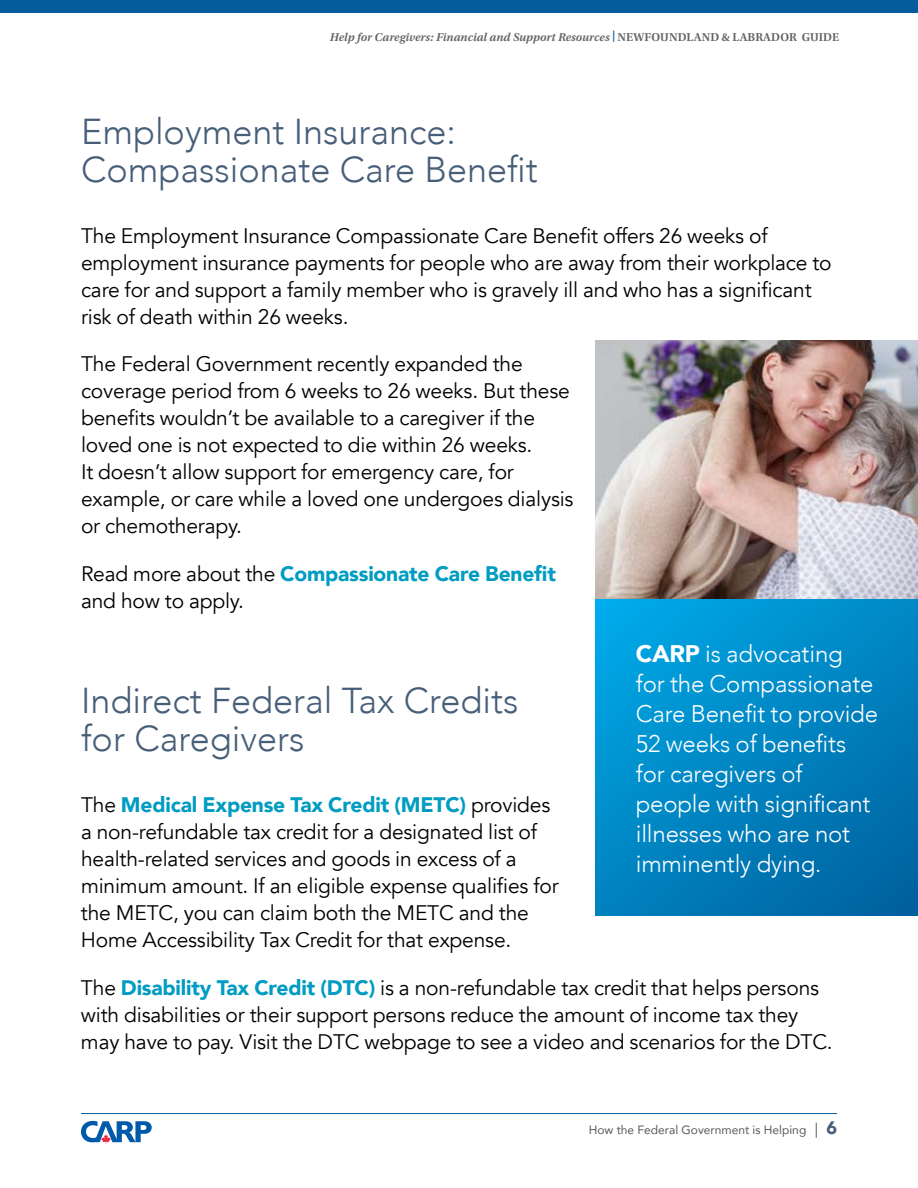
<style>
.page{position:relative;width:918px;height:1188px;background:#fff}
.page>*{position:absolute;margin:0;border:0;box-sizing:border-box;transform-origin:0 0}
.t1{font:300 36px/38.2px "Avenir";color:#475e78}
.t2{font:300 24px/30px "Avenir";letter-spacing:-.01em;color:#fff}
.t3{font:21px/27px "Avenir";letter-spacing:-.01em;color:#000}
.t4{font:italic 600 12px "Utopia Std";color:#636466}
.t5{font:12px "Avenir";color:#58595b}
.s1{color:#055c9c}
.s2{font-style:normal}
.s3{font-weight:900;color:#009cc2}
.s4{font-weight:900}
.s5{font-size:15px}
.s6{font-weight:900;font-size:18px;color:#475e78}
</style>
<div class="page">
<div style="left:0;top:0;width:918px;height:13px;background:#055c9c"></div>
<svg style="left:81px;top:1121px;width:71px;height:23px"></svg>
<hr style="left:81px;top:1113px;width:756px;height:1px;background:#055c9c">
<svg style="left:596px;top:599px;width:322px;height:317px;background:#0085c2"></svg>
<img style="left:596px;top:341px;width:322px;height:258px">
<p class="t4" style="left:330px;top:30px;width:511px">Help for Caregivers: Financial and Support Resources <span class="s1">|</span> <span class="s2">NEWFOUNDLAND &amp; LABRADOR GUIDE</span></p>
<h1 class="t1" style="left:81px;top:113px;width:458px">Employment Insurance:<br>Compassionate Care Benefit</h1>
<p class="t3" style="left:81px;top:223px;width:752px">The Employment Insurance Compassionate Care Benefit offers 26 weeks of employment insurance payments for people who are away from their workplace to care for and support a family member who is gravely ill and who has a significant risk of death within 26 weeks.</p>
<p class="t3" style="left:81px;top:351px;width:494px">The Federal Government recently expanded the coverage period from 6 weeks to 26 weeks. But these benefits wouldn’t be available to a caregiver if the loved one is not expected to die within 26 weeks.<br>It doesn’t allow support for emergency care, for example, or care while a loved one undergoes dialysis or chemotherapy.</p>
<p class="t3" style="left:81px;top:560px;width:476px">Read more about the <span class="s3">Compassionate Care Benefit </span>and how to apply.</p>
<p class="t2" style="left:636px;top:639px;width:244px"><span class="s4">CARP</span> is advocating<br>for the Compassionate<br>Care Benefit to provide<br>52 weeks of benefits for caregivers of people with significant illnesses who are not imminently dying.</p>
<h1 class="t1" style="left:81px;top:682px;width:439px">Indirect Federal Tax Credits for Caregivers</h1>
<p class="t3" style="left:81px;top:792px;width:479px">The <span class="s3">Medical Expense Tax Credit (METC)</span> provides a non-refundable tax credit for a designated list of health-related services and goods in excess of a minimum amount. If an eligible expense qualifies for the METC, you can claim both the METC and the Home Accessibility Tax Credit for that expense.</p>
<p class="t3" style="left:81px;top:974px;width:753px">The <span class="s3">Disability Tax Credit (DTC)</span> is a non-refundable tax credit that helps persons with disabilities or their support persons reduce the amount of income tax they may have to pay. Visit the DTC webpage to see a video and scenarios for the DTC.</p>
<p class="t5" style="left:589px;top:1120px;width:250px">How the Federal Government is Helping <span class="s5">|</span> <span class="s6">6</span></p>
</div>
